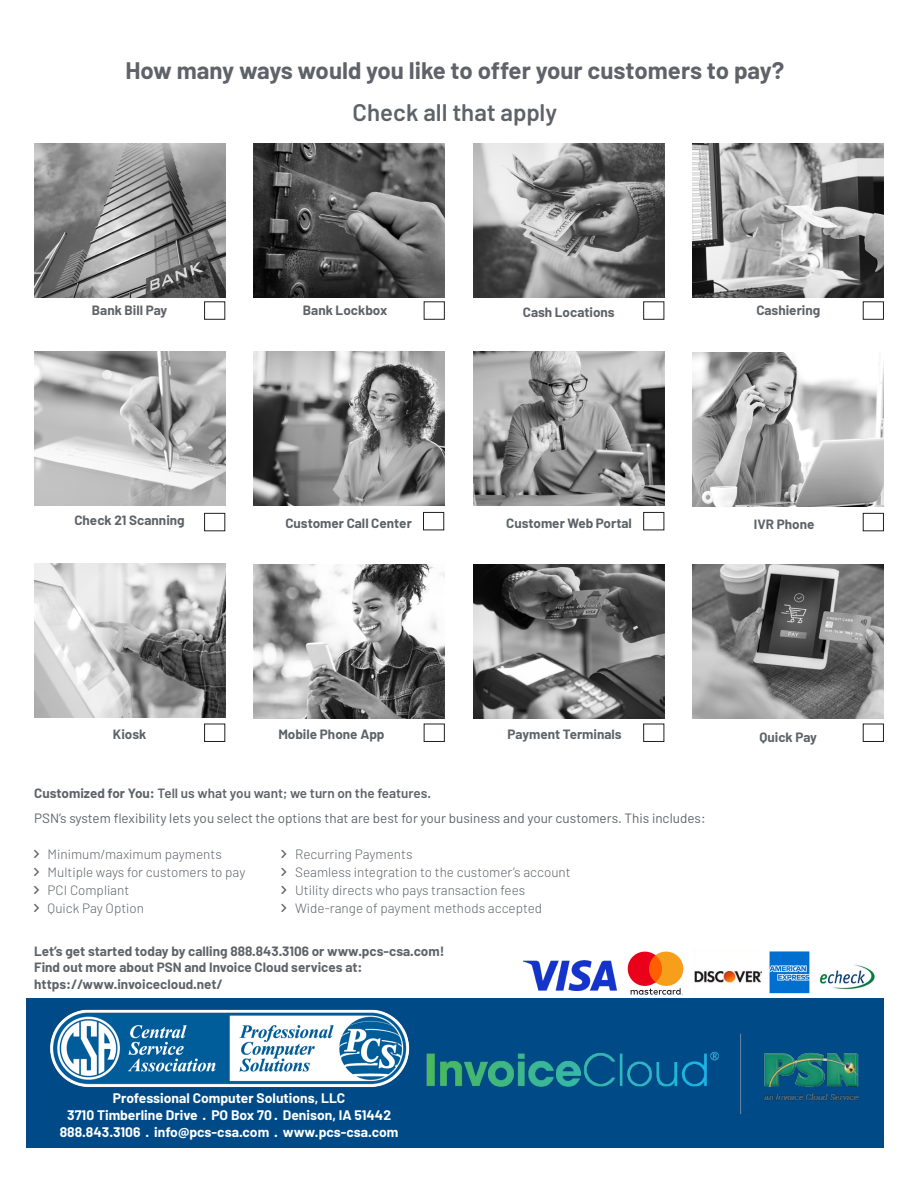
<style>
.page{position:relative;width:918px;height:1188px;background:#fff}
.page>*{position:absolute;margin:0;border:0;box-sizing:border-box;transform-origin:0 0}
.t1{font:700 24px "Barlow";color:#5f6369}
.t2{font:600 24px "Barlow";color:#5f6369}
.t3{font:700 13.8px "Barlow";color:#fff}
.Gray_bullets{font:700 13.5px "Barlow";color:#5f6369}
.t4{font:300 13.5px "Barlow";color:#5f6369}
.t5{font:13.5px "Barlow";color:#5f6369}
.t6{font:600 13.5px "Barlow";color:#5f6369}
.s1{font-weight:700}
</style>
<div class="page">
<div style="left:26px;top:998px;width:858px;height:150px;background:#004b87"></div>
<img style="left:50px;top:1009px;width:360px;height:79px">
<img style="left:34px;top:143px;width:191px;height:154px">
<img style="left:693px;top:353px;width:191px;height:154px">
<img style="left:253px;top:352px;width:191px;height:154px">
<img style="left:254px;top:143px;width:191px;height:154px">
<img style="left:473px;top:143px;width:191px;height:154px">
<img style="left:35px;top:352px;width:190px;height:154px">
<div style="left:204px;top:301px;width:21px;height:19px;border:1px solid #231f20"></div>
<img style="left:427px;top:1034px;width:432px;height:80px">
<div style="left:424px;top:301px;width:21px;height:19px;border:1px solid #231f20"></div>
<div style="left:643px;top:301px;width:21px;height:19px;border:1px solid #231f20"></div>
<div style="left:204px;top:513px;width:21px;height:18px;border:1px solid #231f20"></div>
<div style="left:423px;top:512px;width:21px;height:18px;border:1px solid #231f20"></div>
<div style="left:863px;top:513px;width:21px;height:18px;border:1px solid #231f20"></div>
<img style="left:34px;top:564px;width:191px;height:154px">
<div style="left:204px;top:724px;width:21px;height:18px;border:1px solid #231f20"></div>
<img style="left:473px;top:564px;width:191px;height:154px">
<div style="left:643px;top:724px;width:21px;height:18px;border:1px solid #231f20"></div>
<img style="left:253px;top:564px;width:191px;height:154px">
<div style="left:424px;top:724px;width:21px;height:18px;border:1px solid #231f20"></div>
<img style="left:693px;top:564px;width:191px;height:154px">
<div style="left:863px;top:724px;width:21px;height:18px;border:1px solid #231f20"></div>
<img style="left:473px;top:352px;width:191px;height:154px">
<div style="left:643px;top:512px;width:21px;height:18px;border:1px solid #231f20"></div>
<img style="left:524px;top:961px;width:92px;height:29px">
<svg style="left:627px;top:951px;width:56px;height:44px"></svg>
<img style="left:769px;top:951px;width:41px;height:43px">
<img style="left:694px;top:970px;width:68px;height:13px">
<img style="left:819px;top:964px;width:56px;height:26px">
<img style="left:693px;top:143px;width:191px;height:154px">
<div style="left:863px;top:301px;width:21px;height:19px;border:1px solid #231f20"></div>
<p class="t1" style="left:125px;top:55px;width:660px">How many ways would you like to offer your customers to pay?</p>
<p class="t2" style="left:353px;top:97px;width:206px">Check all that apply</p>
<p class="Gray_bullets" style="left:92px;top:302px;width:77px">Bank Bill Pay</p>
<p class="Gray_bullets" style="left:74px;top:512px;width:112px">Check 21 Scanning</p>
<p class="Gray_bullets" style="left:303px;top:302px;width:86px">Bank Lockbox</p>
<p class="Gray_bullets" style="left:523px;top:304px;width:93px">Cash Locations</p>
<p class="Gray_bullets" style="left:756px;top:302px;width:65px">Cashiering</p>
<p class="Gray_bullets" style="left:285px;top:515px;width:128px">Customer Call Center</p>
<p class="Gray_bullets" style="left:754px;top:516px;width:62px">IVR Phone</p>
<p class="Gray_bullets" style="left:506px;top:515px;width:127px">Customer Web Portal</p>
<p class="Gray_bullets" style="left:113px;top:726px;width:35px">Kiosk</p>
<p class="Gray_bullets" style="left:278px;top:726px;width:108px">Mobile Phone App</p>
<p class="Gray_bullets" style="left:507px;top:726px;width:116px">Payment Terminals</p>
<p class="Gray_bullets" style="left:759px;top:729px;width:59px">Quick Pay</p>
<p class="t6" style="left:34px;top:785px;width:399px"><span class="s1">Customized for You:</span> Tell us what you want; we turn on the features.</p>
<p class="t5" style="left:34px;top:810px;width:673px">PSN’s system flexibility lets you select the options that are best for your business and your customers. This includes:</p>
<p class="t4" style="left:48px;top:846px;width:176px">Minimum/maximum payments</p>
<p class="t4" style="left:48px;top:864px;width:199px">Multiple ways for customers to pay</p>
<p class="t4" style="left:48px;top:882px;width:83px">PCI Compliant</p>
<p class="t4" style="left:48px;top:900px;width:98px">Quick Pay Option</p>
<p class="t4" style="left:295px;top:846px;width:119px">Recurring Payments</p>
<p class="t4" style="left:295px;top:864px;width:277px">Seamless integration to the customer’s account</p>
<p class="t4" style="left:295px;top:882px;width:232px">Utility directs who pays transaction fees</p>
<p class="t4" style="left:295px;top:900px;width:248px">Wide-range of payment methods accepted</p>
<p class="Gray_bullets" style="left:34px;top:942px;width:412px">Let’s get started today by calling 888.843.3106 or www.pcs-csa.com!</p>
<p class="Gray_bullets" style="left:34px;top:959px;width:330px">Find out more about PSN and Invoice Cloud services at:</p>
<p class="Gray_bullets" style="left:34px;top:975px;width:190px">https://www.invoicecloud.net/</p>
<p class="t3" style="left:113px;top:1090px;width:234px">Professional Computer Solutions, LLC</p>
<p class="t3" style="left:67px;top:1107px;width:325px">3710 Timberline Drive · PO Box 70 · Denison, IA 51442</p>
<p class="t3" style="left:60px;top:1123px;width:340px">888.843.3106 · info@pcs-csa.com · www.pcs-csa.com</p>
</div>
